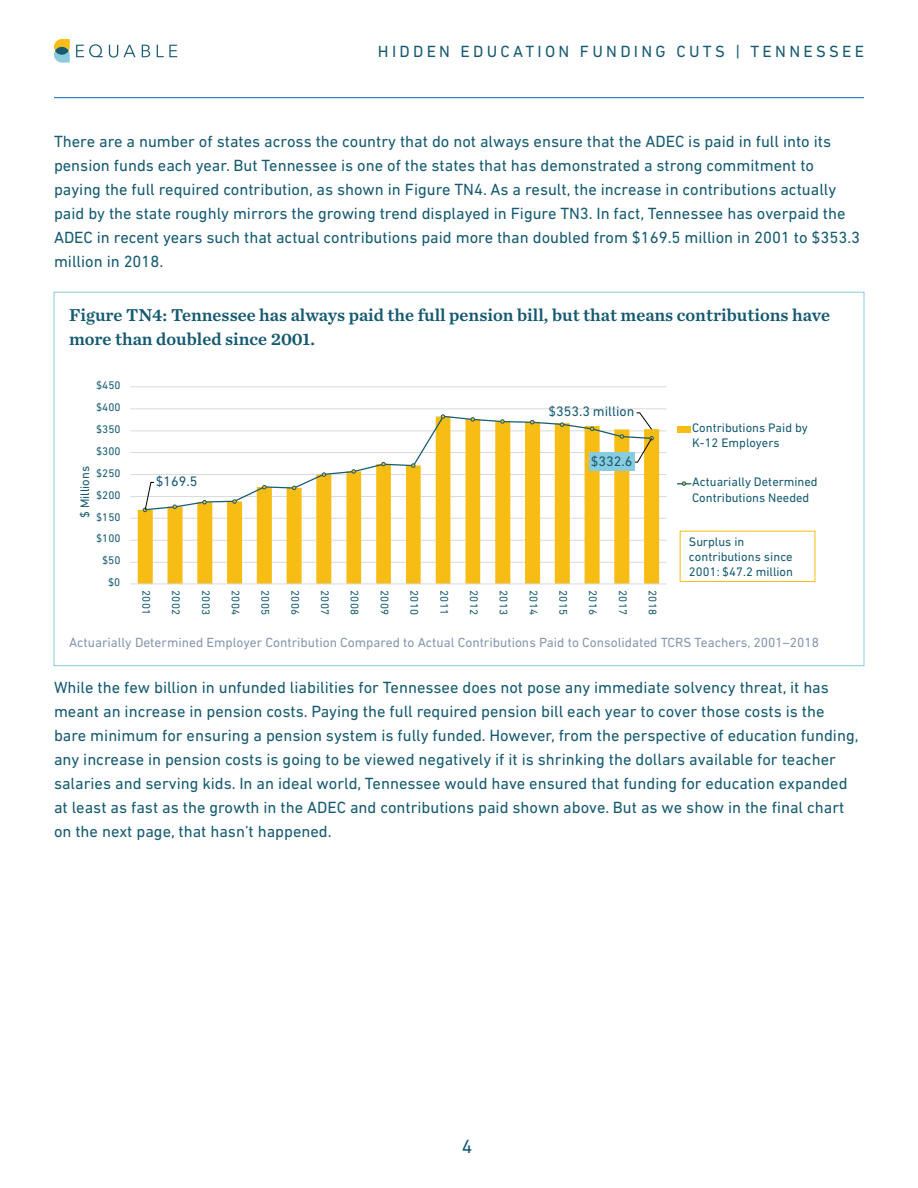
<style>
.page{position:relative;width:918px;height:1188px;background:#fff}
.page>*{position:absolute;margin:0;border:0;box-sizing:border-box;transform-origin:0 0}
.t1{font:19.5px "DIN Next LT Pro";color:#155a71}
.t2{font:600 18px/24px "Chronicle Text G4";color:#155a71}
.t3{font:16.5px/24px "DIN Next LT Pro";color:#155a71}
.t4{font:16.5px "DIN Next LT Pro";letter-spacing:.2em;color:#155a71}
.t5{font:13.95px "DIN Next LT Pro";letter-spacing:.01em;color:#175b72}
.t6{font:13.5px "DIN Next LT Pro";color:#8697b0}
.t7{font:12.6px/15.1px "DIN Next LT Pro";color:#175b72}
.t8{font:11.25px "DIN Next LT Pro";letter-spacing:-.01em;color:#175b72}
</style>
<div class="page">
<svg style="left:76px;top:44px;width:27px;height:13px"></svg>
<svg style="left:109px;top:45px;width:26px;height:13px"></svg>
<svg style="left:142px;top:45px;width:8px;height:12px"></svg>
<svg style="left:157px;top:45px;width:20px;height:12px"></svg>
<svg style="left:54px;top:39px;width:16px;height:24px"></svg>
<div style="left:55px;top:47px;width:14px;height:8px;background:#175b72;border-radius:50%"></div>
<hr style="left:54px;top:97px;width:810px;height:1px;background:#0563c1">
<hr style="left:130px;top:387px;width:536px;height:1px;background:#dad9d9">
<hr style="left:130px;top:409px;width:536px;height:1px;background:#dad9d9">
<hr style="left:130px;top:431px;width:536px;height:1px;background:#dad9d9">
<hr style="left:130px;top:452px;width:536px;height:1px;background:#dad9d9">
<hr style="left:130px;top:474px;width:536px;height:1px;background:#dad9d9">
<hr style="left:130px;top:496px;width:536px;height:1px;background:#dad9d9">
<hr style="left:130px;top:518px;width:536px;height:1px;background:#dad9d9">
<hr style="left:130px;top:540px;width:536px;height:1px;background:#dad9d9">
<hr style="left:130px;top:562px;width:536px;height:1px;background:#dad9d9">
<svg style="left:138px;top:429px;width:521px;height:155px"></svg>
<hr style="left:130px;top:584px;width:536px;height:1px;background:#dad9d9">
<svg style="left:144px;top:415px;width:509px;height:96px"></svg>
<svg style="left:173px;top:505px;width:4px;height:4px"></svg>
<svg style="left:203px;top:500px;width:4px;height:4px"></svg>
<svg style="left:233px;top:500px;width:4px;height:4px"></svg>
<svg style="left:262px;top:485px;width:4px;height:4px"></svg>
<svg style="left:292px;top:486px;width:4px;height:4px"></svg>
<svg style="left:322px;top:473px;width:4px;height:4px"></svg>
<svg style="left:352px;top:469px;width:4px;height:4px"></svg>
<svg style="left:381px;top:462px;width:4px;height:4px"></svg>
<svg style="left:411px;top:464px;width:4px;height:4px"></svg>
<svg style="left:441px;top:415px;width:4px;height:4px"></svg>
<svg style="left:471px;top:417px;width:4px;height:4px"></svg>
<svg style="left:500px;top:419px;width:4px;height:4px"></svg>
<svg style="left:530px;top:420px;width:4px;height:4px"></svg>
<svg style="left:560px;top:423px;width:4px;height:4px"></svg>
<svg style="left:590px;top:427px;width:4px;height:4px"></svg>
<svg style="left:620px;top:435px;width:4px;height:4px"></svg>
<svg style="left:636px;top:413px;width:16px;height:17px"></svg>
<svg style="left:143px;top:482px;width:11px;height:30px"></svg>
<svg style="left:634px;top:436px;width:20px;height:26px"></svg>
<div style="left:589px;top:453px;width:46px;height:18px;background:#89cbdf"></div>
<div style="left:677px;top:426px;width:14px;height:7px;background:#f8bd15"></div>
<svg style="left:678px;top:482px;width:13px;height:4px"></svg>
<div style="left:680px;top:531px;width:135px;height:51px;border:1px solid #f8bd15"></div>
<p class="t4" style="left:378px;top:42px;width:488px">HIDDEN EDUCATION FUNDING CUTS | TENNESSEE</p>
<p class="t3" style="left:54px;top:130px;width:808px">There are a number of states across the country that do not always ensure that the ADEC is paid in full into its pension funds each year. But Tennessee is one of the states that has demonstrated a strong commitment to paying the full required contribution, as shown in Figure TN4. As a result, the increase in contributions actually paid by the state roughly mirrors the growing trend displayed in Figure TN3. In fact, Tennessee has overpaid the ADEC in recent years such that actual contributions paid more than doubled from $169.5 million in 2001 to $353.3 million in 2018.</p>
<p class="t2" style="left:69px;top:303px;width:763px">Figure TN4: Tennessee has always paid the full pension bill, but that means contributions have more than doubled since 2001.</p>
<p class="t8" style="left:96px;top:379px;width:26px">$450</p>
<p class="t8" style="left:96px;top:401px;width:26px">$400</p>
<p class="t8" style="left:96px;top:423px;width:26px">$350</p>
<p class="t8" style="left:96px;top:444px;width:26px">$300</p>
<p class="t7" style="left:77px;top:518px;width:54px;rotate:-90deg">$ Millions</p>
<p class="t8" style="left:96px;top:466px;width:26px">$250</p>
<p class="t8" style="left:96px;top:488px;width:26px">$200</p>
<p class="t8" style="left:96px;top:510px;width:26px">$150</p>
<p class="t8" style="left:96px;top:532px;width:26px">$100</p>
<p class="t8" style="left:102px;top:554px;width:20px">$50</p>
<p class="t8" style="left:108px;top:576px;width:14px">$0</p>
<p class="t5" style="left:548px;top:404px;width:88px">$353.3 million</p>
<p class="t5" style="left:156px;top:473px;width:43px">$169.5</p>
<p class="t5" style="left:591px;top:453px;width:43px">$332.6</p>
<p class="t8" style="left:153px;top:590px;width:26px;rotate:90deg">2001</p>
<p class="t8" style="left:183px;top:590px;width:26px;rotate:90deg">2002</p>
<p class="t8" style="left:212px;top:590px;width:26px;rotate:90deg">2003</p>
<p class="t8" style="left:242px;top:590px;width:26px;rotate:90deg">2004</p>
<p class="t8" style="left:272px;top:590px;width:26px;rotate:90deg">2005</p>
<p class="t8" style="left:302px;top:590px;width:26px;rotate:90deg">2006</p>
<p class="t8" style="left:332px;top:590px;width:26px;rotate:90deg">2007</p>
<p class="t8" style="left:361px;top:590px;width:26px;rotate:90deg">2008</p>
<p class="t8" style="left:391px;top:590px;width:26px;rotate:90deg">2009</p>
<p class="t8" style="left:421px;top:590px;width:26px;rotate:90deg">2010</p>
<p class="t8" style="left:451px;top:590px;width:26px;rotate:90deg">2011</p>
<p class="t8" style="left:480px;top:590px;width:26px;rotate:90deg">2012</p>
<p class="t8" style="left:510px;top:590px;width:26px;rotate:90deg">2013</p>
<p class="t8" style="left:540px;top:590px;width:26px;rotate:90deg">2014</p>
<p class="t8" style="left:570px;top:590px;width:26px;rotate:90deg">2015</p>
<p class="t8" style="left:600px;top:590px;width:26px;rotate:90deg">2016</p>
<p class="t8" style="left:629px;top:590px;width:26px;rotate:90deg">2017</p>
<p class="t8" style="left:659px;top:590px;width:26px;rotate:90deg">2018</p>
<p class="t7" style="left:692px;top:420px;width:117px">Contributions Paid by<br>K-12 Employers</p>
<p class="t7" style="left:692px;top:474px;width:127px">Actuarially Determined<br>Contributions Needed</p>
<p class="t7" style="left:689px;top:534px;width:106px">Surplus in contributions since<br>2001: $47.2 million</p>
<p class="t6" style="left:69px;top:634px;width:752px">Actuarially Determined Employer Contribution Compared to Actual Contributions Paid to Consolidated TCRS Teachers, 2001–2018</p>
<p class="t3" style="left:54px;top:676px;width:806px">While the few billion in unfunded liabilities for Tennessee does not pose any immediate solvency threat, it has meant an increase in pension costs. Paying the full required pension bill each year to cover those costs is the bare minimum for ensuring a pension system is fully funded. However, from the perspective of education funding, any increase in pension costs is going to be viewed negatively if it is shrinking the dollars available for teacher salaries and serving kids. In an ideal world, Tennessee would have ensured that funding for education expanded at least as fast as the growth in the ADEC and contributions paid shown above. But as we show in the final chart on the next page, that hasn’t happened.</p>
<p class="t1" style="left:462px;top:1135px;width:12px">4</p>
</div>
